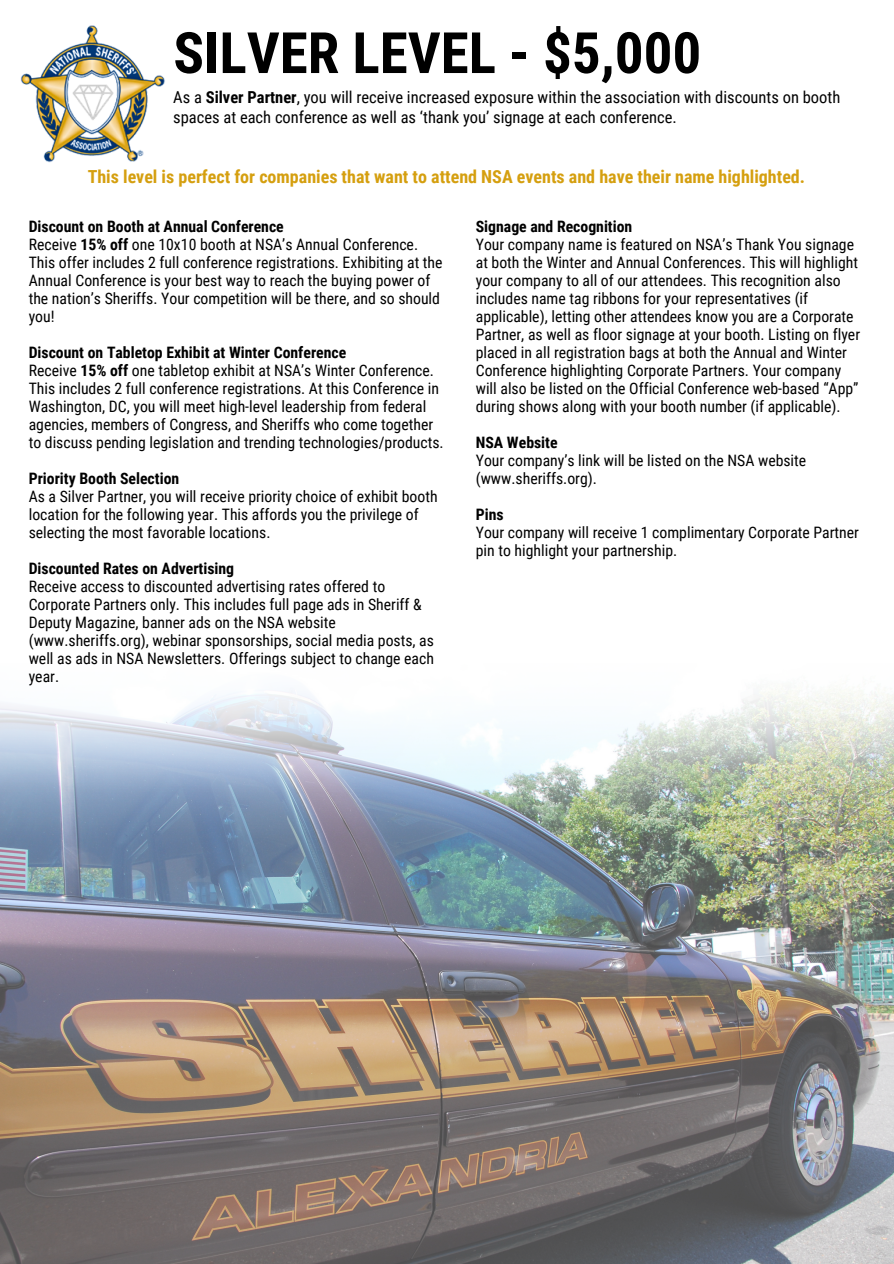
<style>
.page{position:relative;width:894px;height:1264px;background:#fff}
.page>*{position:absolute;margin:0;border:0;box-sizing:border-box;transform-origin:0 0}
.t1{font:700 57px "Roboto Condensed";color:#000}
.t2{font:700 18px "Roboto Condensed";color:#d59f0f}
.t3{font:16.5px/19.2px "Roboto Condensed";color:#000}
.t4{font:15.75px/18px "Roboto Condensed";color:#000}
.t5{font:700 15.75px "Roboto Condensed";color:#000}
.s1{font-weight:700}
</style>
<div class="page">
<img style="left:21px;top:25px;width:144px;height:138px">
<img style="left:0;top:864px;width:893px;height:399px">
<img style="left:0;top:690px;width:893px;height:174px">
<h2 class="t1" style="left:173px;top:20px;width:529px">SILVER LEVEL - $5,000</h2>
<h2 class="t3" style="left:173px;top:88px;width:668px">As a <span class="s1">Silver Partner</span>, you will receive increased exposure within the association with discounts on booth spaces at each conference as well as ‘thank you’ signage at each conference.</h2>
<h1 class="t2" style="left:88px;top:166px;width:718px">This level is perfect for companies that want to attend NSA events and have their name highlighted.</h1>
<p class="t5" style="left:29px;top:217px;width:256px">Discount on Booth at Annual Conference</p>
<p class="t4" style="left:29px;top:235px;width:415px">Receive <span class="s1">15% off</span> one 10x10 booth at NSA’s Annual Conference.<br>This offer includes 2 full conference registrations. Exhibiting at the Annual Conference is your best way to reach the buying power of the nation’s Sheriffs. Your competition will be there, and so should you!</p>
<p class="t5" style="left:29px;top:343px;width:319px">Discount on Tabletop Exhibit at Winter Conference</p>
<p class="t4" style="left:29px;top:361px;width:416px">Receive <span class="s1">15% off</span> one tabletop exhibit at NSA’s Winter Conference.<br>This includes 2 full conference registrations. At this Conference in Washington, DC, you will meet high-level leadership from federal agencies, members of Congress, and Sheriffs who come together to discuss pending legislation and trending technologies/products.</p>
<p class="t5" style="left:29px;top:469px;width:152px">Priority Booth Selection</p>
<p class="t4" style="left:29px;top:487px;width:410px">As a Silver Partner, you will receive priority choice of exhibit booth location for the following year. This affords you the privilege of selecting the most favorable locations.</p>
<p class="t5" style="left:29px;top:559px;width:207px">Discounted Rates on Advertising</p>
<p class="t4" style="left:29px;top:577px;width:406px">Receive access to discounted advertising rates offered to Corporate Partners only. This includes full page ads in Sheriff &amp; Deputy Magazine, banner ads on the NSA website (www.sheriffs.org), webinar sponsorships, social media posts, as well as ads in NSA Newsletters. Offerings subject to change each year.</p>
<p class="t5" style="left:475px;top:217px;width:158px">Signage and Recognition</p>
<p class="t4" style="left:475px;top:235px;width:386px">Your company name is featured on NSA’s Thank You signage at both the Winter and Annual Conferences. This will highlight your company to all of our attendees. This recognition also includes name tag ribbons for your representatives (if applicable), letting other attendees know you are a Corporate Partner, as well as floor signage at your booth. Listing on flyer placed in all registration bags at both the Annual and Winter Conference highlighting Corporate Partners. Your company will also be listed on the Official Conference web-based “App” during shows along with your booth number (if applicable).</p>
<p class="t5" style="left:475px;top:433px;width:83px">NSA Website</p>
<p class="t4" style="left:475px;top:451px;width:332px">Your company’s link will be listed on the NSA website (www.sheriffs.org).</p>
<p class="t5" style="left:475px;top:505px;width:29px">Pins</p>
<p class="t4" style="left:475px;top:523px;width:384px">Your company will receive 1 complimentary Corporate Partner pin to highlight your partnership.</p>
</div>
